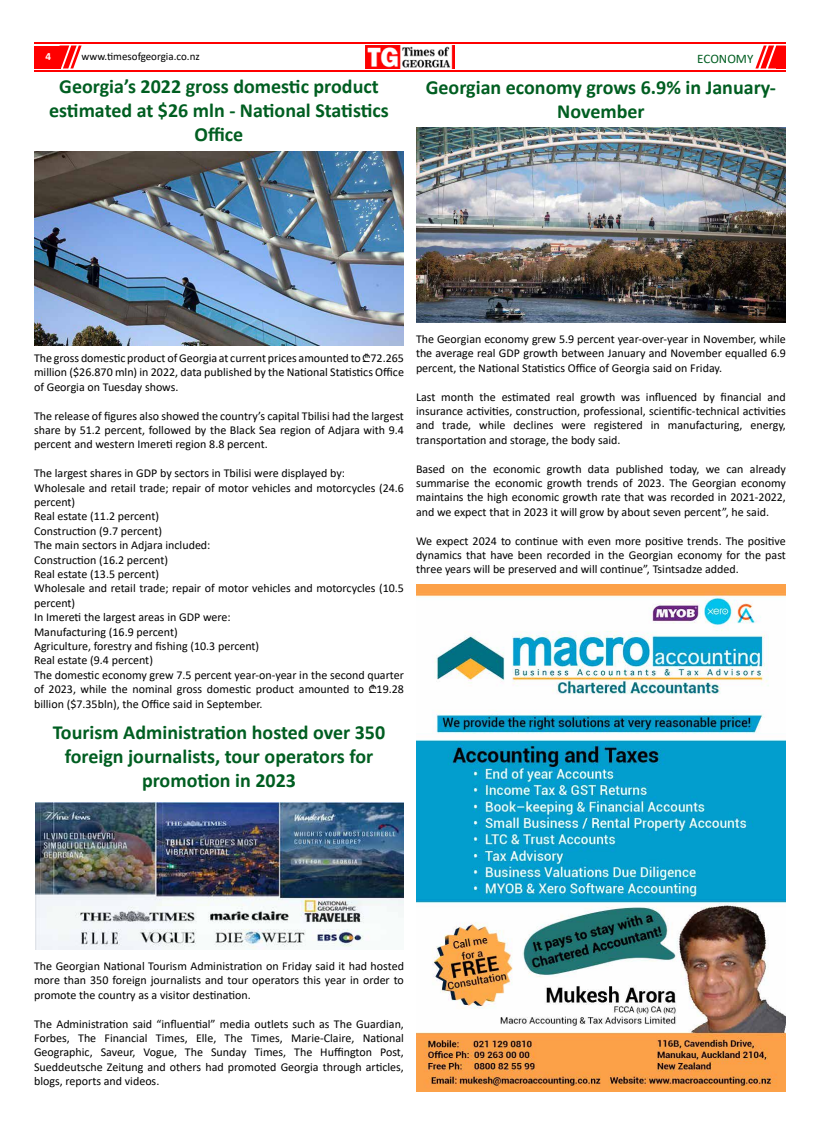
<style>
.page{position:relative;width:820px;height:1134px;background:#fff}
.page>*{position:absolute;margin:0;border:0;box-sizing:border-box;transform-origin:0 0}
.t1{font:700 20px/24px "Calibri";color:#005e21;text-align:center}
.t2{font:13px "Calibri";color:#005e21}
.t3{font:12px/14.4px "Calibri";color:#000;text-align:justify}
.t4{font:11px "Calibri";color:#000}
.t5{font:700 11px "Calibri";color:#fff}
</style>
<div class="page">
<hr style="left:34px;top:71px;width:751px;height:1px;background:#f00">
<hr style="left:34px;top:43px;width:751px;height:1px;background:#f00">
<img style="left:365px;top:46px;width:89px;height:22px">
<div style="left:34px;top:46px;width:26px;height:22px;background:#f00"></div>
<svg style="left:60px;top:46px;width:22px;height:22px"></svg>
<svg style="left:755px;top:46px;width:30px;height:22px"></svg>
<img style="left:416px;top:585px;width:369px;height:506px">
<img style="left:35px;top:152px;width:369px;height:194px">
<img style="left:35px;top:802px;width:369px;height:148px">
<img style="left:416px;top:128px;width:369px;height:194px">
<p class="t5" style="left:46px;top:49px;width:7px">4</p>
<p class="t4" style="left:82px;top:49px;width:120px">www.timesofgeorgia.co.nz</p>
<h1 class="t1" style="left:49px;top:74px;width:341px">Georgia’s 2022 gross domestic product estimated at $26 mln - National Statistics<br>Office</h1>
<p class="t2" style="left:697px;top:50px;width:58px">ECONOMY</p>
<h1 class="t1" style="left:425px;top:75px;width:351px">Georgian economy grows 6.9% in January-<br>November</h1>
<p class="t3" style="left:34px;top:350px;width:371px">The gross domestic product of Georgia at current prices amounted to ₾72.265 million ($26.870 mln) in 2022, data published by the National Statistics Office of Georgia on Tuesday shows.</p>
<p class="t3" style="left:34px;top:408px;width:371px">The release of figures also showed the country’s capital Tbilisi had the largest share by 51.2 percent, followed by the Black Sea region of Adjara with 9.4 percent and western Imereti region 8.8 percent.</p>
<p class="t3" style="left:34px;top:466px;width:371px;text-align:left">The largest shares in GDP by sectors in Tbilisi were displayed by:<br>Wholesale and retail trade; repair of motor vehicles and motorcycles (24.6 percent)<br>Real estate (11.2 percent)<br>Construction (9.7 percent)<br>The main sectors in Adjara included:<br>Construction (16.2 percent)<br>Real estate (13.5 percent)<br>Wholesale and retail trade; repair of motor vehicles and motorcycles (10.5 percent)<br>In Imereti the largest areas in GDP were:<br>Manufacturing (16.9 percent)<br>Agriculture, forestry and fishing (10.3 percent)<br>Real estate (9.4 percent)<br>The domestic economy grew 7.5 percent year-on-year in the second quarter of 2023, while the nominal gross domestic product amounted to ₾19.28 billion ($7.35bln), the Office said in September.</p>
<h1 class="t1" style="left:53px;top:720px;width:334px">Tourism Administration hosted over 350 foreign journalists, tour operators for promotion in 2023</h1>
<p class="t3" style="left:416px;top:331px;width:371px">The Georgian economy grew 5.9 percent year-over-year in November, while the average real GDP growth between January and November equalled 6.9 percent, the National Statistics Office of Georgia said on Friday.</p>
<p class="t3" style="left:416px;top:389px;width:371px">Last month the estimated real growth was influenced by financial and insurance activities, construction, professional, scientific-technical activities and trade, while declines were registered in manufacturing, energy, transportation and storage, the body said.</p>
<p class="t3" style="left:416px;top:461px;width:371px">Based on the economic growth data published today, we can already summarise the economic growth trends of 2023. The Georgian economy maintains the high economic growth rate that was recorded in 2021-2022, and we expect that in 2023 it will grow by about seven percent”, he said.</p>
<p class="t3" style="left:416px;top:533px;width:371px">We expect 2024 to continue with even more positive trends. The positive dynamics that have been recorded in the Georgian economy for the past three years will be preserved and will continue”, Tsintsadze added.</p>
<p class="t3" style="left:34px;top:958px;width:371px">The Georgian National Tourism Administration on Friday said it had hosted more than 350 foreign journalists and tour operators this year in order to promote the country as a visitor destination.</p>
<p class="t3" style="left:34px;top:1016px;width:371px">The Administration said “influential” media outlets such as The Guardian, Forbes, The Financial Times, Elle, The Times, Marie-Claire, National Geographic, Saveur, Vogue, The Sunday Times, The Huffington Post, Sueddeutsche Zeitung and others had promoted Georgia through articles, blogs, reports and videos.</p>
</div>
